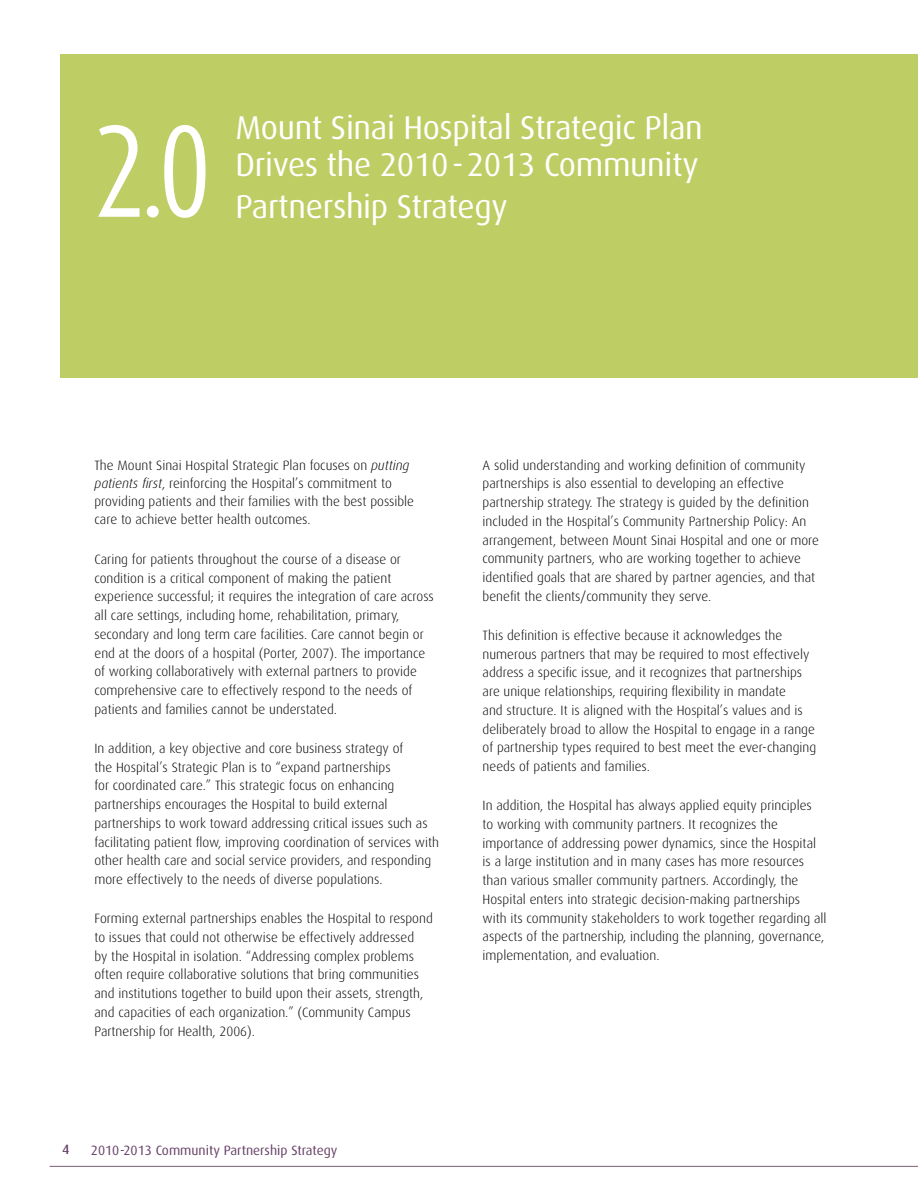
<style>
.page{position:relative;width:918px;height:1188px;background:#fff}
.page>*{position:absolute;margin:0;border:0;box-sizing:border-box;transform-origin:0 0}
.t1{font:108px "Dax Compact";color:#fff}
.t2{font:33px/37.5px "Dax Pro";letter-spacing:-.01em;color:#fff}
.t3{font:300 13.5px/18.8px "Dax Pro";color:#000}
.t4{font:13.5px "Dax Pro";color:#674269}
.t5{font:500 13.5px "Dax Pro";color:#674269}
.s1{font-style:italic}
</style>
<div class="page">
<hr style="left:50px;top:1166px;width:868px;height:1px;background:#8b6e87">
<div style="left:60px;top:54px;width:858px;height:324px;background:#bece64"></div>
<h1 class="t1" style="left:94px;top:102px;width:118px">2.0</h1>
<h2 class="t2" style="left:235px;top:108px;width:469px">Mount Sinai Hospital Strategic Plan<br>Drives the 2010-2013 Community</h2>
<h2 class="t2" style="left:235px;top:187px;width:273px">Partnership Strategy</h2>
<p class="t3" style="left:94px;top:456px;width:321px;line-height:18px">The Mount Sinai Hospital Strategic Plan focuses on <span class="s1">putting patients first</span>, reinforcing the Hospital’s commitment to providing patients and their families with the best possible care to achieve better health outcomes.</p>
<p class="t3" style="left:94px;top:549px;width:341px">Caring for patients throughout the course of a disease or condition is a critical component of making the patient experience successful; it requires the integration of care across all care settings, including home, rehabilitation, primary, secondary and long term care facilities. Care cannot begin or end at the doors of a hospital (Porter, 2007). The importance of working collaboratively with external partners to provide comprehensive care to effectively respond to the needs of patients and families cannot be understated.</p>
<p class="t3" style="left:94px;top:738px;width:346px">In addition, a key objective and core business strategy of<br>the Hospital’s Strategic Plan is to “expand partnerships<br>for coordinated care.” This strategic focus on enhancing partnerships encourages the Hospital to build external partnerships to work toward addressing critical issues such as facilitating patient flow, improving coordination of services with other health care and social service providers, and responding more effectively to the needs of diverse populations.</p>
<p class="t3" style="left:94px;top:909px;width:340px">Forming external partnerships enables the Hospital to respond to issues that could not otherwise be effectively addressed<br>by the Hospital in isolation. “Addressing complex problems often require collaborative solutions that bring communities and institutions together to build upon their assets, strength, and capacities of each organization.” (Community Campus Partnership for Health, 2006).</p>
<p class="t5" style="left:62px;top:1141px;width:9px">4</p>
<p class="t4" style="left:91px;top:1142px;width:248px">2010-2013 Community Partnership Strategy</p>
<p class="t3" style="left:483px;top:455px;width:338px">A solid understanding and working definition of community partnerships is also essential to developing an effective partnership strategy. The strategy is guided by the definition included in the Hospital’s Community Partnership Policy: An arrangement, between Mount Sinai Hospital and one or more community partners, who are working together to achieve identified goals that are shared by partner agencies, and that benefit the clients/community they serve.</p>
<p class="t3" style="left:483px;top:625px;width:335px">This definition is effective because it acknowledges the numerous partners that may be required to most effectively address a specific issue, and it recognizes that partnerships are unique relationships, requiring flexibility in mandate<br>and structure. It is aligned with the Hospital’s values and is deliberately broad to allow the Hospital to engage in a range of partnership types required to best meet the ever-changing needs of patients and families.</p>
<p class="t3" style="left:483px;top:796px;width:346px">In addition, the Hospital has always applied equity principles<br>to working with community partners. It recognizes the importance of addressing power dynamics, since the Hospital is a large institution and in many cases has more resources than various smaller community partners. Accordingly, the Hospital enters into strategic decision-making partnerships with its community stakeholders to work together regarding all aspects of the partnership, including the planning, governance, implementation, and evaluation.</p>
</div>
